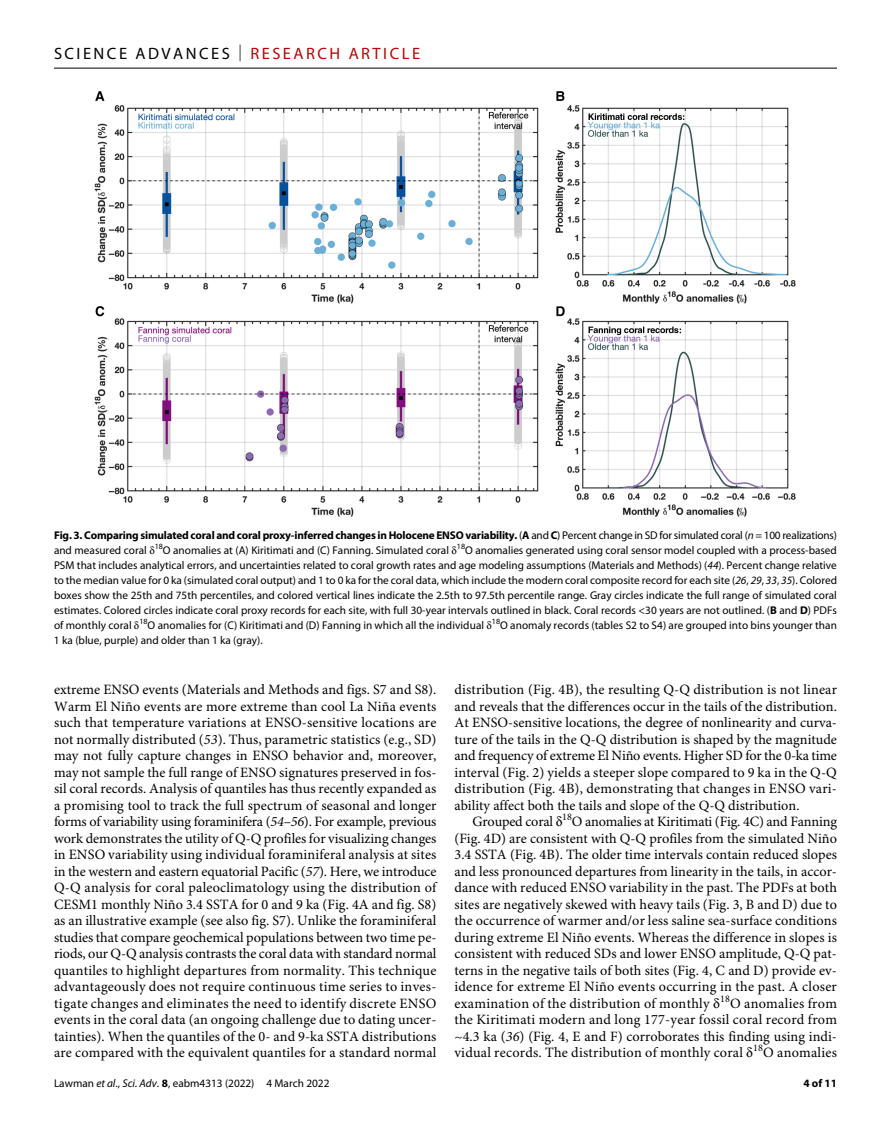
<style>
.page{position:relative;width:891px;height:1134px;background:#fff}
.page>*{position:absolute;margin:0;border:0;box-sizing:border-box;transform-origin:0 0}
.t1{font:16.5px "Myriad Pro";letter-spacing:.15em;color:#000}
.t2{font:14.25px/16.5px "Minion Pro";letter-spacing:.01em;color:#000;text-align:justify}
.t3{font:11.25px/15px "Myriad Pro";color:#000;text-align:justify}
.t4{font:700 11.25px "Myriad Pro";color:#000}
.s1{font-weight:300}
.s2{color:#b10508}
.s3{font-weight:700}
.s4{font-style:italic}
</style>
<div class="page">
<hr style="left:54px;top:68px;width:783px;height:1px;background:#000">
<img style="left:95px;top:91px;width:701px;height:426px">
<p class="t1" style="left:54px;top:40px;width:368px">SCIENCE ADVANCES <span class="s1">|</span> <span class="s2">RESEARCH ARTICLE</span></p>
<p class="t3" style="left:54px;top:528px;width:785px"><span class="s3">Fig. 3. Comparing simulated coral and coral proxy-inferred changes in Holocene ENSO variability.</span> (<span class="s3">A</span> and <span class="s3">C</span>) Percent change in SD for simulated coral (<span class="s4">n</span> = 100 realizations) and measured coral <sup>18</sup>O anomalies at (A) Kiritimati and (C) Fanning. Simulated coral <sup>18</sup>O anomalies generated using coral sensor model coupled with a process-based PSM that includes analytical errors, and uncertainties related to coral growth rates and age modeling assumptions (Materials and Methods) (<span class="s4">44</span>). Percent change relative to the median value for 0 ka (simulated coral output) and 1 to 0 ka for the coral data, which include the modern coral composite record for each site (<span class="s4">26</span>, <span class="s4">29</span>, <span class="s4">33</span>, <span class="s4">35</span>). Colored boxes show the 25th and 75th percentiles, and colored vertical lines indicate the 2.5th to 97.5th percentile range. Gray circles indicate the full range of simulated coral estimates. Colored circles indicate coral proxy records for each site, with full 30-year intervals outlined in black. Coral records &lt;30 years are not outlined. (<span class="s3">B</span> and <span class="s3">D</span>) PDFs of monthly coral <sup>18</sup>O anomalies for (C) Kiritimati and (D) Fanning in which all the individual <sup>18</sup>O anomaly records (tables S2 to S4) are grouped into bins younger than 1 ka (blue, purple) and older than 1 ka (gray).</p>
<p class="t2" style="left:54px;top:683px;width:384px">extreme ENSO events (Materials and Methods and figs. S7 and S8).<br>Warm El Niño events are more extreme than cool La Niña events such that temperature variations at ENSO-sensitive locations are not normally distributed (<span class="s4">53</span>). Thus, parametric statistics (e.g., SD) may not fully capture changes in ENSO behavior and, moreover, may not sample the full range of ENSO signatures preserved in fos&shy;sil coral records. Analysis of quantiles has thus recently expanded as a promising tool to track the full spectrum of seasonal and longer forms of variability using foraminifera (<span class="s4">54</span>–<span class="s4">56</span>). For example, previous work demonstrates the utility of Q-Q profiles for visualizing changes in ENSO variability using individual foraminiferal analysis at sites in the western and eastern equatorial Pacific (<span class="s4">57</span>). Here, we introduce Q-Q analysis for coral paleoclimatology using the distribution of CESM1 monthly Niño 3.4 SSTA for 0 and 9 ka (Fig. 4A and fig. S8) as an illustrative example (see also fig. S7). Unlike the foraminiferal studies that compare geochemical populations between two time pe&shy;riods, our Q-Q analysis contrasts the coral data with standard normal quantiles to highlight departures from normality. This technique advantageously does not require continuous time series to inves&shy;tigate changes and eliminates the need to identify discrete ENSO events in the coral data (an ongoing challenge due to dating uncer&shy;tainties). When the quantiles of the 0- and 9-ka SSTA distributions are compared with the equivalent quantiles for a standard normal</p>
<p class="t2" style="left:454px;top:683px;width:384px">distribution (Fig. 4B), the resulting Q-Q distribution is not linear and reveals that the differences occur in the tails of the distribution.<br>At ENSO-sensitive locations, the degree of nonlinearity and curva&shy;ture of the tails in the Q-Q distribution is shaped by the magnitude and frequency of extreme El Niño events. Higher SD for the 0-ka time interval (Fig. 2) yields a steeper slope compared to 9 ka in the Q-Q distribution (Fig. 4B), demonstrating that changes in ENSO vari&shy;ability affect both the tails and slope of the Q-Q distribution.</p>
<p class="t2" style="left:454px;top:815px;width:384px;text-indent:18px">Grouped coral <sup>18</sup>O anomalies at Kiritimati (Fig. 4C) and Fanning (Fig. 4D) are consistent with Q-Q profiles from the simulated Niño 3.4 SSTA (Fig. 4B). The older time intervals contain reduced slopes and less pronounced departures from linearity in the tails, in accor&shy;dance with reduced ENSO variability in the past. The PDFs at both sites are negatively skewed with heavy tails (Fig. 3, B and D) due to the occurrence of warmer and/or less saline sea-surface conditions during extreme El Niño events. Whereas the difference in slopes is consistent with reduced SDs and lower ENSO amplitude, Q-Q pat&shy;terns in the negative tails of both sites (Fig. 4, C and D) provide ev&shy;idence for extreme El Niño events occurring in the past. A closer examination of the distribution of monthly <sup>18</sup>O anomalies from the Kiritimati modern and long 177-year fossil coral record from ~4.3 ka (<span class="s4">36</span>) (Fig. 4, E and F) corroborates this finding using indi&shy;vidual records. The distribution of monthly coral <sup>18</sup>O anomalies</p>
<p class="t3" style="left:54px;top:1076px;width:277px">Lawman <span class="s4">et al</span>., <span class="s4">Sci. Adv.</span> <span class="s3">8</span>, eabm4313 (2022) 4 March 2022</p>
<p class="t4" style="left:803px;top:1074px;width:35px">4 of 11</p>
</div>
